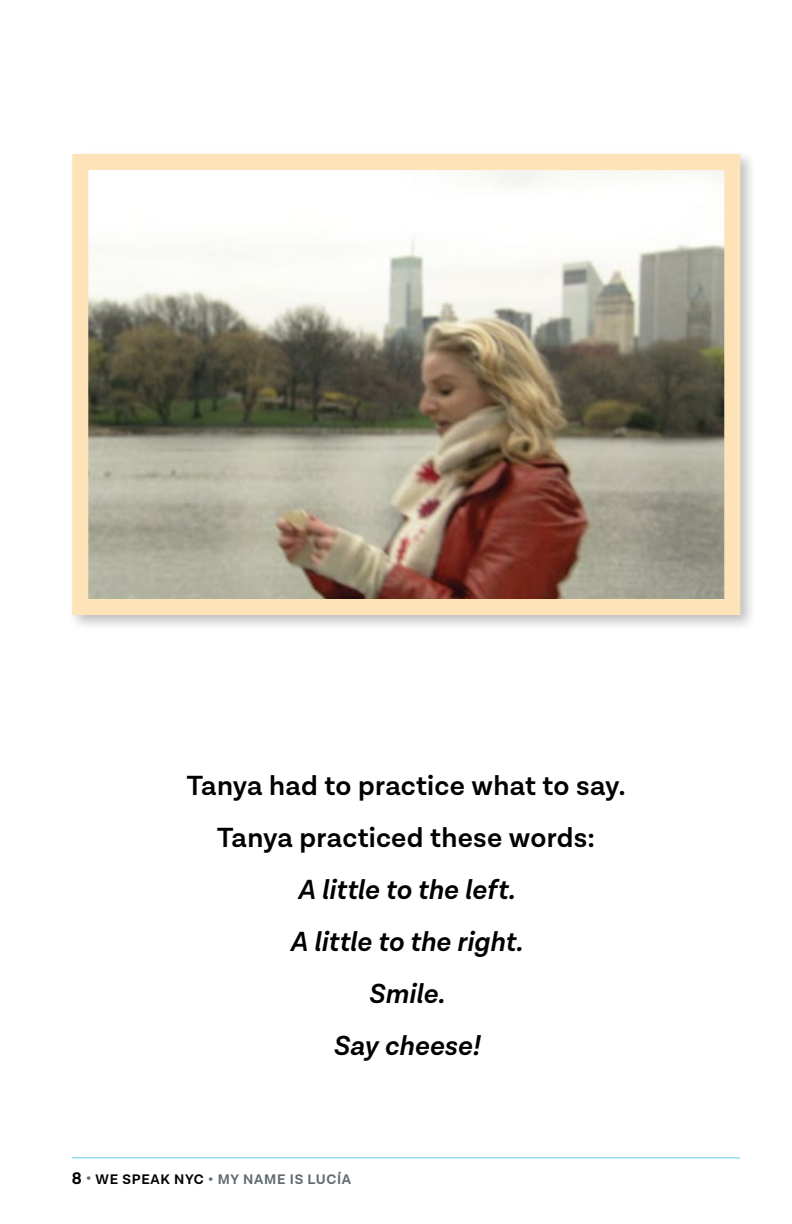
<style>
.page{position:relative;width:792px;height:1224px;background:#fff}
.page>*{position:absolute;margin:0;border:0;box-sizing:border-box;transform-origin:0 0}
.t1{font:600 28px/52px "Lota Grotesque";letter-spacing:.01em;color:#000;text-align:center}
.t2{font:italic 600 28px/52px "Lota Grotesque";letter-spacing:.005em;color:#000;text-align:center}
.t3{font:700 14px "Lota Grotesque";letter-spacing:.05em;color:#606a70}
.s1{font-size:17px;color:#000}
.s2{color:#000}
</style>
<div class="page">
<hr style="left:72px;top:1157px;width:668px;height:1px;background:#64cbe8">
<div style="left:67px;top:149px;width:690px;height:483px;background:#000;opacity:.25"></div>
<img style="left:89px;top:171px;width:634px;height:427px">
<div style="left:72px;top:154px;width:668px;height:461px;border:16px solid #ffe3b8"></div>
<p class="t1" style="left:187px;top:760px;width:440px">Tanya had to practice what to say.<br>Tanya practiced these words:</p>
<p class="t2" style="left:290px;top:864px;width:234px">A little to the left.<br>A little to the right.<br>Smile.<br>Say cheese!</p>
<p class="t3" style="left:72px;top:1171px;width:281px"><span class="s1">8</span> • <span class="s2">WE SPEAK NYC</span> • MY NAME IS LUCÍA</p>
</div>
